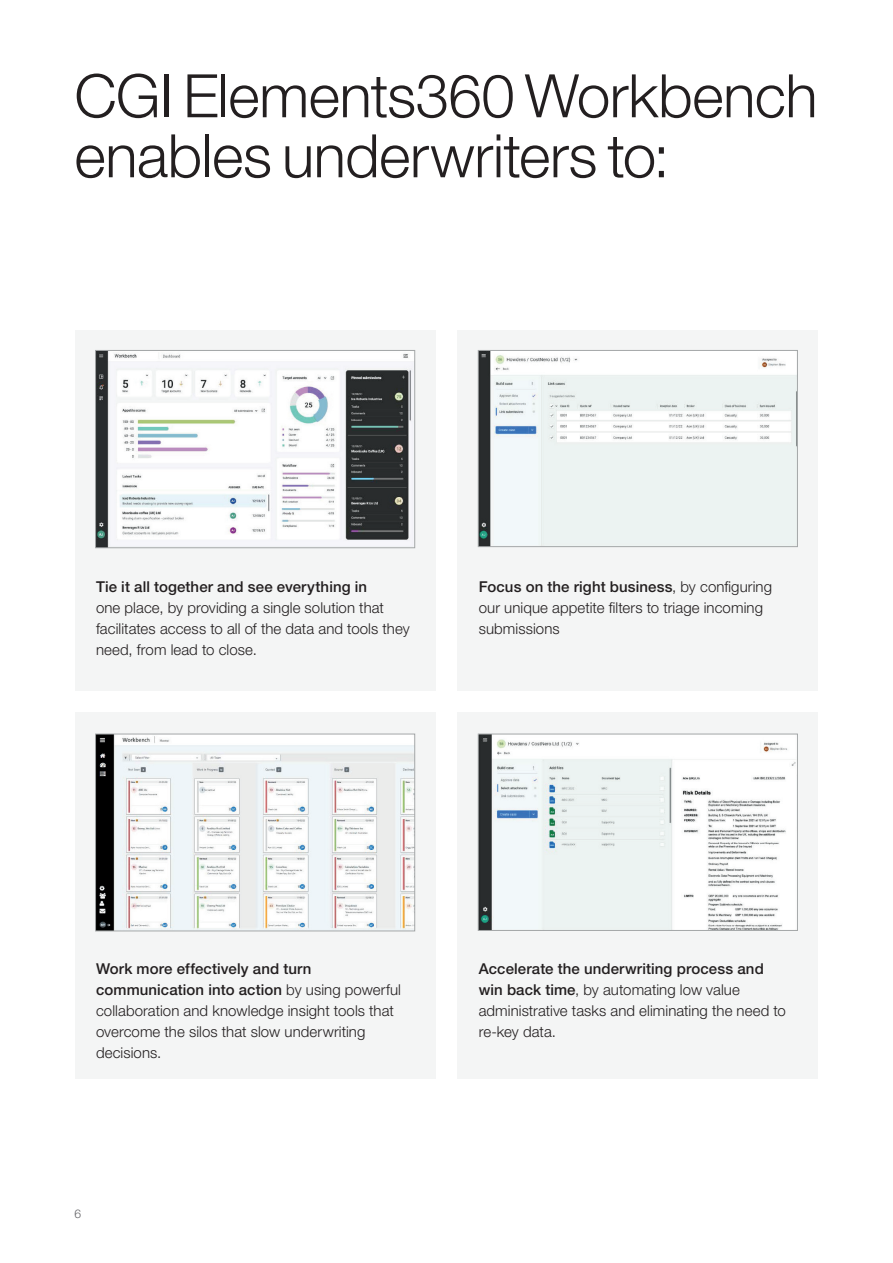
<style>
.page{position:relative;width:893px;height:1263px;background:#fff}
.page>*{position:absolute;margin:0;border:0;box-sizing:border-box;transform-origin:0 0}
.t1{font:300 60px/60px "Helvetica Neue LT Pro";letter-spacing:-.01em;color:#231f20}
.t2{font:300 15px/21px "Helvetica Neue LT Pro";letter-spacing:.005em;color:#231f20}
.t3{font:500 15px "Helvetica Neue LT Pro";letter-spacing:.005em;color:#231f20}
.t4{font:300 12px "Helvetica Neue LT Pro";color:#636366}
.s1{font-weight:500}
</style>
<div class="page">
<div style="left:75px;top:330px;width:360px;height:361px;background:#f4f5f5"></div>
<div style="left:457px;top:330px;width:361px;height:361px;background:#f4f5f5"></div>
<div style="left:75px;top:712px;width:360px;height:367px;background:#f4f5f5"></div>
<div style="left:457px;top:712px;width:361px;height:367px;background:#f4f5f5"></div>
<img style="left:97px;top:352px;width:316px;height:194px">
<div style="left:95px;top:350px;width:320px;height:198px;border:1px solid #a4a7a8"></div>
<img style="left:480px;top:352px;width:316px;height:193px">
<div style="left:478px;top:350px;width:320px;height:197px;border:1px solid #a4a7a8"></div>
<img style="left:97px;top:736px;width:316px;height:193px">
<div style="left:95px;top:734px;width:320px;height:197px;border:1px solid #a4a7a8"></div>
<img style="left:480px;top:736px;width:316px;height:193px">
<div style="left:478px;top:734px;width:320px;height:197px;border:1px solid #a4a7a8"></div>
<h1 class="t1" style="left:74px;top:65px;width:745px">CGI Elements360 Workbench enables underwriters to:</h1>
<p class="t3" style="left:96px;top:577px;width:272px">Tie it all together and see everything in</p>
<p class="t2" style="left:96px;top:596px;width:315px">one place, by providing a single solution that facilitates access to all of the data and tools they need, from lead to close.</p>
<p class="t2" style="left:479px;top:575px;width:295px"><span class="s1">Focus on the right business</span>, by configuring our unique appetite filters to triage incoming submissions</p>
<p class="t2" style="left:96px;top:958px;width:306px"><span class="s1">Work more effectively and turn communication into action</span> by using powerful collaboration and knowledge insight tools that overcome the silos that slow underwriting decisions.</p>
<p class="t2" style="left:479px;top:958px;width:309px"><span class="s1">Accelerate the underwriting process and win back time</span>, by automating low value administrative tasks and eliminating the need to re-key data.</p>
<p class="t4" style="left:74px;top:1207px;width:8px">6</p>
</div>
